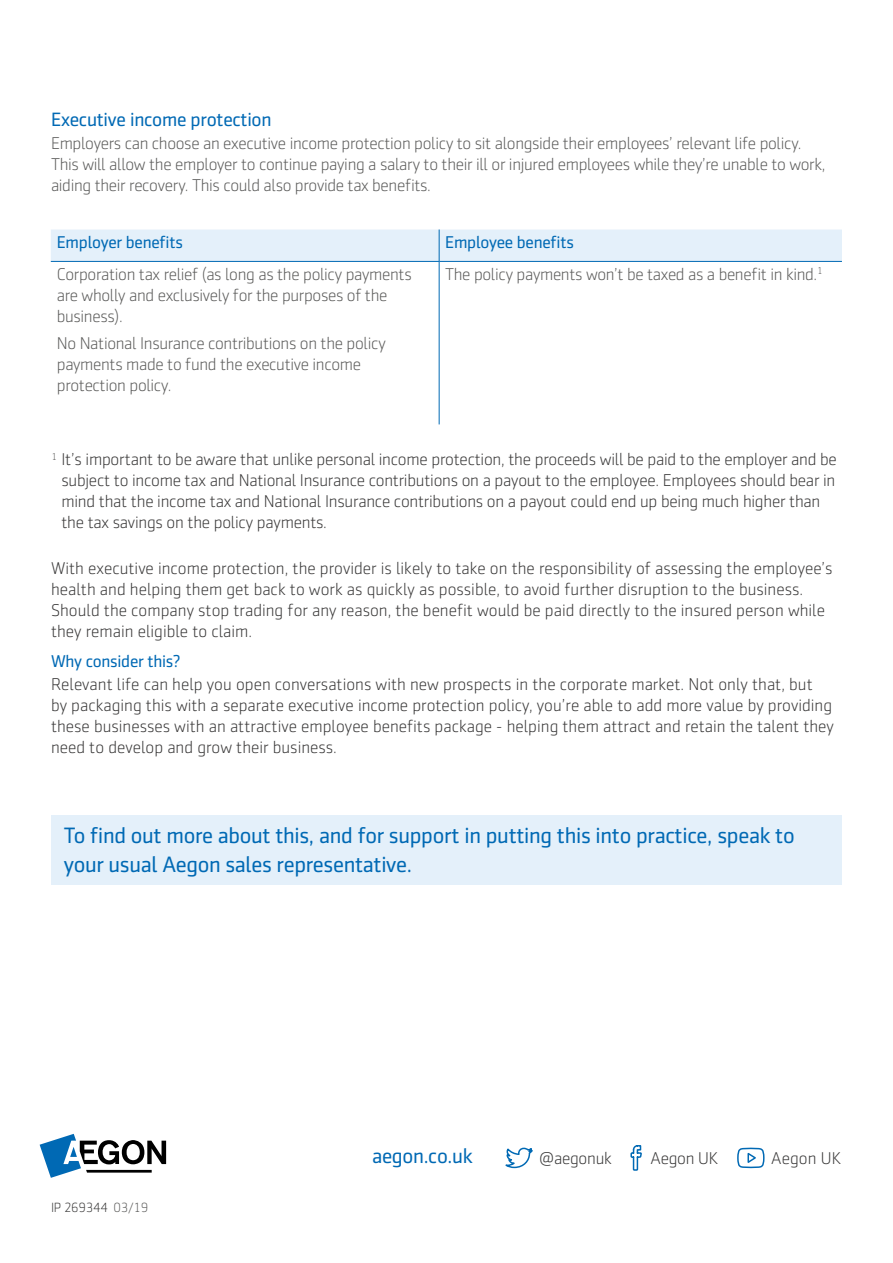
<style>
.page{position:relative;width:893px;height:1263px;background:#fff}
.page>*{position:absolute;margin:0;border:0;box-sizing:border-box;transform-origin:0 0}
.t1{font:22.5px/28.5px "Sentico Sans DT";letter-spacing:-.015em;color:#0069b4}
.t2{font:21px "Sentico Sans DT";letter-spacing:-.015em;color:#0069b4}
.t3{font:19.5px "Sentico Sans DT";letter-spacing:-.015em;color:#0069b4}
.t4{font:300 17.25px/21px "Sentico Sans DT";color:#373636}
.t5{font:300 17.25px/21px "Sentico Sans DT";letter-spacing:-.02em;color:#5a5a59}
.t6{font:17.25px "Sentico Sans DT";letter-spacing:-.015em;color:#0069b4}
.t7{font:300 13.5px "Sentico Sans DT";letter-spacing:-.02em;color:#373636}
.s1{color:#5a5a59}
</style>
<div class="page">
<div style="left:51px;top:814px;width:791px;height:70px;background:#e4f0fa"></div>
<svg style="left:630px;top:1145px;width:12px;height:26px"></svg>
<svg style="left:737px;top:1148px;width:28px;height:21px"></svg>
<svg style="left:505px;top:1147px;width:28px;height:22px"></svg>
<svg style="left:40px;top:1134px;width:126px;height:44px"></svg>
<div style="left:51px;top:230px;width:791px;height:31px;background:#e4f0fa"></div>
<hr style="left:439px;top:230px;width:1px;height:31px;background:#0069b4">
<hr style="left:51px;top:261px;width:388px;height:1px;background:#0069b4">
<hr style="left:439px;top:261px;width:403px;height:1px;background:#0069b4">
<hr style="left:439px;top:262px;width:1px;height:162px;background:#0069b4">
<p class="t3" style="left:51px;top:109px;width:222px">Executive income protection</p>
<p class="t5" style="left:51px;top:133px;width:776px">Employers can choose an executive income protection policy to sit alongside their employees’ relevant life policy.<br>This will allow the employer to continue paying a salary to their ill or injured employees while they’re unable to work, aiding their recovery. This could also provide tax benefits.</p>
<p class="t6" style="left:57px;top:232px;width:128px">Employer benefits</p>
<p class="t6" style="left:445px;top:232px;width:130px">Employee benefits</p>
<p class="t5" style="left:57px;top:263px;width:356px">Corporation tax relief (as long as the policy payments are wholly and exclusively for the purposes of the business).</p>
<p class="t5" style="left:57px;top:333px;width:330px">No National Insurance contributions on the policy payments made to fund the executive income protection policy.</p>
<p class="t5" style="left:445px;top:263px;width:379px">The policy payments won’t be taxed as a benefit in kind.<sup>1</sup></p>
<p class="t4" style="left:61px;top:449px;width:777px;text-indent:-10px"><sup>1</sup> It’s important to be aware that unlike personal income protection, the proceeds will be paid to the employer and be subject to income tax and National Insurance contributions on a payout to the employee. Employees should bear in mind that the income tax and National Insurance contributions on a payout could end up being much higher than the tax savings on the policy payments.</p>
<p class="t4" style="left:51px;top:558px;width:783px">With executive income protection, the provider is likely to take on the responsibility of assessing the employee’s health and helping them get back to work as quickly as possible, to avoid further disruption to the business.<br>Should the company stop trading for any reason, the benefit would be paid directly to the insured person while they remain eligible to claim.</p>
<p class="t6" style="left:51px;top:651px;width:131px">Why consider this?</p>
<p class="t4" style="left:51px;top:674px;width:784px">Relevant life can help you open conversations with new prospects in the corporate market. Not only that, but<br>by packaging this with a separate executive income protection policy, you’re able to add more value by providing these businesses with an attractive employee benefits package - helping them attract and retain the talent they need to develop and grow their business.</p>
<h1 class="t1" style="left:64px;top:821px;width:732px">To find out more about this, and for support in putting this into practice, speak to your usual Aegon sales representative.</h1>
<p class="t7" style="left:51px;top:1200px;width:99px">IP 269344 <span class="s1">03/19</span></p>
<p class="t2" style="left:372px;top:1145px;width:102px">aegon.co.uk</p>
<p class="t4" style="left:539px;top:1147px;width:74px">@aegonuk</p>
<p class="t4" style="left:650px;top:1147px;width:69px">Aegon UK</p>
<p class="t4" style="left:771px;top:1147px;width:72px">Aegon UK</p>
</div>
